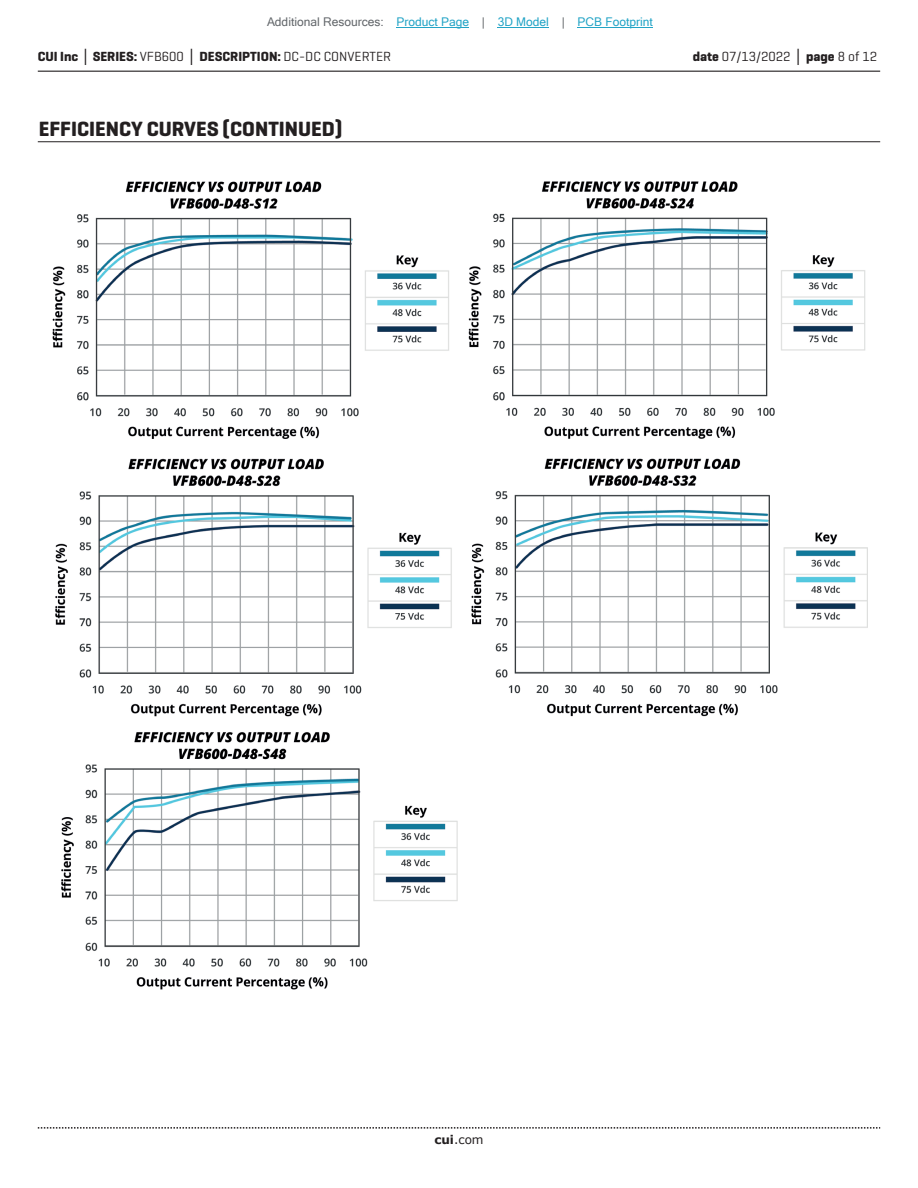
<style>
.page{position:relative;width:918px;height:1188px;background:#fff}
.page>*{position:absolute;margin:0;border:0;box-sizing:border-box;transform-origin:0 0}
.t1{font:700 21px "Geogrotesque";color:#231f20}
.t2{font:700 13.5px "Geogrotesque";color:#231f20}
.t3{font:13.5px "Geogrotesque";color:#231f20}
.t4{font:12px "Microsoft Sans Serif";color:#23a4c6}
.t5{font:12px "Verdana";color:#231f20}
.s1{color:#63676b}
.s2{font-family:"Verdana"}
.s3{font-weight:400}
.s4{font-weight:700}
.s5{font-family:"Verdana";font-weight:700}
</style>
<div class="page">
<hr style="left:38px;top:71px;width:842px;height:1px;background:#231f20">
<svg style="left:38px;top:1127px;width:842px;height:2px"></svg>
<hr style="left:38px;top:141px;width:842px;height:1px;background:#231f20">
<img style="left:52px;top:181px;width:815px;height:809px">
<hr style="left:397px;top:27px;width:72px;height:1px;background:#23a4c6">
<hr style="left:498px;top:27px;width:51px;height:1px;background:#23a4c6">
<hr style="left:578px;top:27px;width:75px;height:1px;background:#23a4c6">
<p class="t4" style="left:267px;top:15px;width:387px"><span class="s1">Additional Resources:</span> Product Page <span class="s1">|</span> 3D Model <span class="s1">|</span> PCB Footprint</p>
<p class="t2" style="left:38px;top:48px;width:355px">CUI Inc <span class="s2">│</span> SERIES: <span class="s3">VFB600</span> <span class="s2">│</span> DESCRIPTION: <span class="s3">DC-DC CONVERTER</span></p>
<p class="t3" style="left:693px;top:48px;width:186px"><span class="s4">date</span> 07/13/2022 <span class="s5">│</span> <span class="s4">page</span> 8 of 12</p>
<h1 class="t1" style="left:39px;top:116px;width:305px">EFFICIENCY CURVES (CONTINUED)</h1>
<p class="t5" style="left:434px;top:1131px;width:51px"><span class="s4">cui</span>.com</p>
</div>
